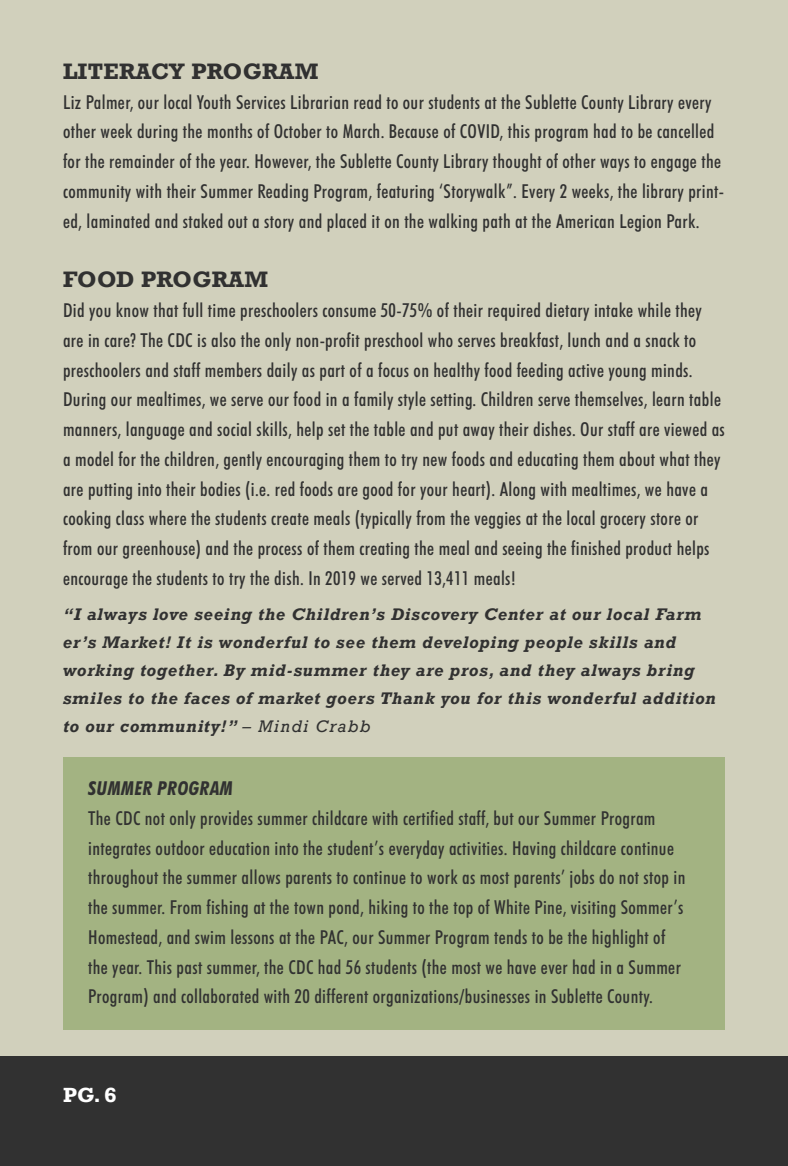
<style>
.page{position:relative;width:788px;height:1166px;background:#fff}
.page>*{position:absolute;margin:0;border:0;box-sizing:border-box;transform-origin:0 0}
.t1{font:700 21px "Rockwell";letter-spacing:.01em;color:#313131}
.t2{font:500 condensed 19.25px/29.8px "Futura BT";letter-spacing:.02em;color:#313131}
.t3{font:italic 700 condensed 19.25px "Futura BT";letter-spacing:.02em;color:#313131}
.t4{font:700 19.25px "Rockwell";color:#fff}
.t5{font:italic 700 15.75px/28px "Rockwell";letter-spacing:.05em;color:#313131}
.s1{font-weight:400}
</style>
<div class="page">
<div style="left:0;top:0;width:788px;height:1062px;background:#d1d0bc"></div>
<div style="left:0;top:1056px;width:788px;height:110px;background:#313131"></div>
<div style="left:63px;top:757px;width:661px;height:272px;background:#a3b382"></div>
<p class="t1" style="left:63px;top:58px;width:257px">LITERACY PROGRAM</p>
<p class="t2" style="left:63px;top:87px;width:662px">Liz Palmer, our local Youth Services Librarian read to our students at the Sublette County Library every other week during the months of October to March. Because of COVID, this program had to be cancelled for the remainder of the year. However, the Sublette County Library thought of other ways to engage the community with their Summer Reading Program, featuring ‘Storywalk”. Every 2 weeks, the library print&shy;ed, laminated and staked out a story and placed it on the walking path at the American Legion Park.</p>
<p class="t1" style="left:63px;top:266px;width:206px">FOOD PROGRAM</p>
<p class="t2" style="left:63px;top:295px;width:663px">Did you know that full time preschoolers consume 50-75% of their required dietary intake while they are in care? The CDC is also the only non-profit preschool who serves breakfast, lunch and a snack to preschoolers and staff members daily as part of a focus on healthy food feeding active young minds.<br>During our mealtimes, we serve our food in a family style setting. Children serve themselves, learn table manners, language and social skills, help set the table and put away their dishes. Our staff are viewed as a model for the children, gently encouraging them to try new foods and educating them about what they are putting into their bodies (i.e. red foods are good for your heart). Along with mealtimes, we have a cooking class where the students create meals (typically from the veggies at the local grocery store or from our greenhouse) and the process of them creating the meal and seeing the finished product helps encourage the students to try the dish. In 2019 we served 13,411 meals!</p>
<p class="t5" style="left:63px;top:600px;width:654px">“I always love seeing the Children’s Discovery Center at our local Farm er’s Market! It is wonderful to see them developing people skills and working together. By mid-summer they are pros, and they always bring smiles to the faces of market goers Thank you for this wonderful addition to our community!” <span class="s1">– Mindi Crabb</span></p>
<p class="t3" style="left:88px;top:776px;width:146px">SUMMER PROGRAM</p>
<p class="t2" style="left:88px;top:803px;width:598px">The CDC not only provides summer childcare with certified staff, but our Summer Program integrates outdoor education into the student’s everyday activities. Having childcare continue throughout the summer allows parents to continue to work as most parents’ jobs do not stop in the summer. From fishing at the town pond, hiking to the top of White Pine, visiting Sommer’s Homestead, and swim lessons at the PAC, our Summer Program tends to be the highlight of the year. This past summer, the CDC had 56 students (the most we have ever had in a Summer Program) and collaborated with 20 different organizations/businesses in Sublette County.</p>
<p class="t4" style="left:63px;top:1082px;width:55px">PG. 6</p>
</div>
